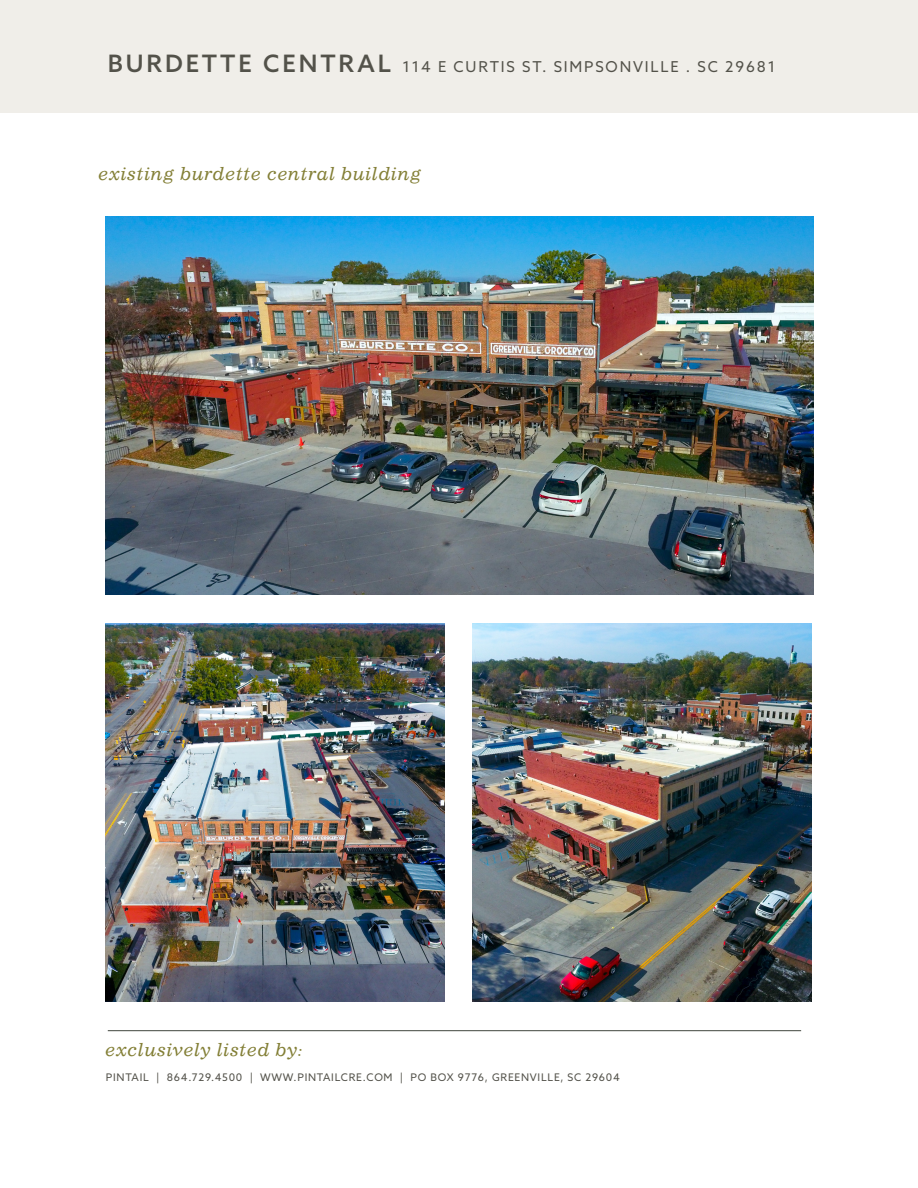
<style>
.page{position:relative;width:918px;height:1188px;background:#fff}
.page>*{position:absolute;margin:0;border:0;box-sizing:border-box;transform-origin:0 0}
.t1{font:italic 18px "Impressum Std";letter-spacing:.03em;color:#837f36}
.t2{font:15px "Azo Sans";letter-spacing:.12em;color:#53524a}
.t3{font:10.5px "Azo Sans";letter-spacing:.07em;color:#53524a}
.s1{font-weight:500;font-size:24px}
</style>
<div class="page">
<div style="left:0;top:0;width:918px;height:112px;background:#f0eee9"></div>
<hr style="left:108px;top:1030px;width:693px;height:1px;background:#40453d">
<img style="left:105px;top:217px;width:708px;height:378px">
<img style="left:105px;top:624px;width:340px;height:378px">
<img style="left:472px;top:624px;width:340px;height:378px">
<p class="t2" style="left:108px;top:57px;width:669px"><span class="s1">BURDETTE CENTRAL</span> 114 E CURTIS ST. SIMPSONVILLE . SC 29681</p>
<p class="t1" style="left:98px;top:163px;width:324px">existing burdette central building</p>
<p class="t1" style="left:105px;top:1039px;width:199px">exclusively listed by:</p>
<p class="t3" style="left:106px;top:1070px;width:516px">PINTAIL | 864.729.4500 | WWW.PINTAILCRE.COM | PO BOX 9776, GREENVILLE, SC 29604</p>
</div>
